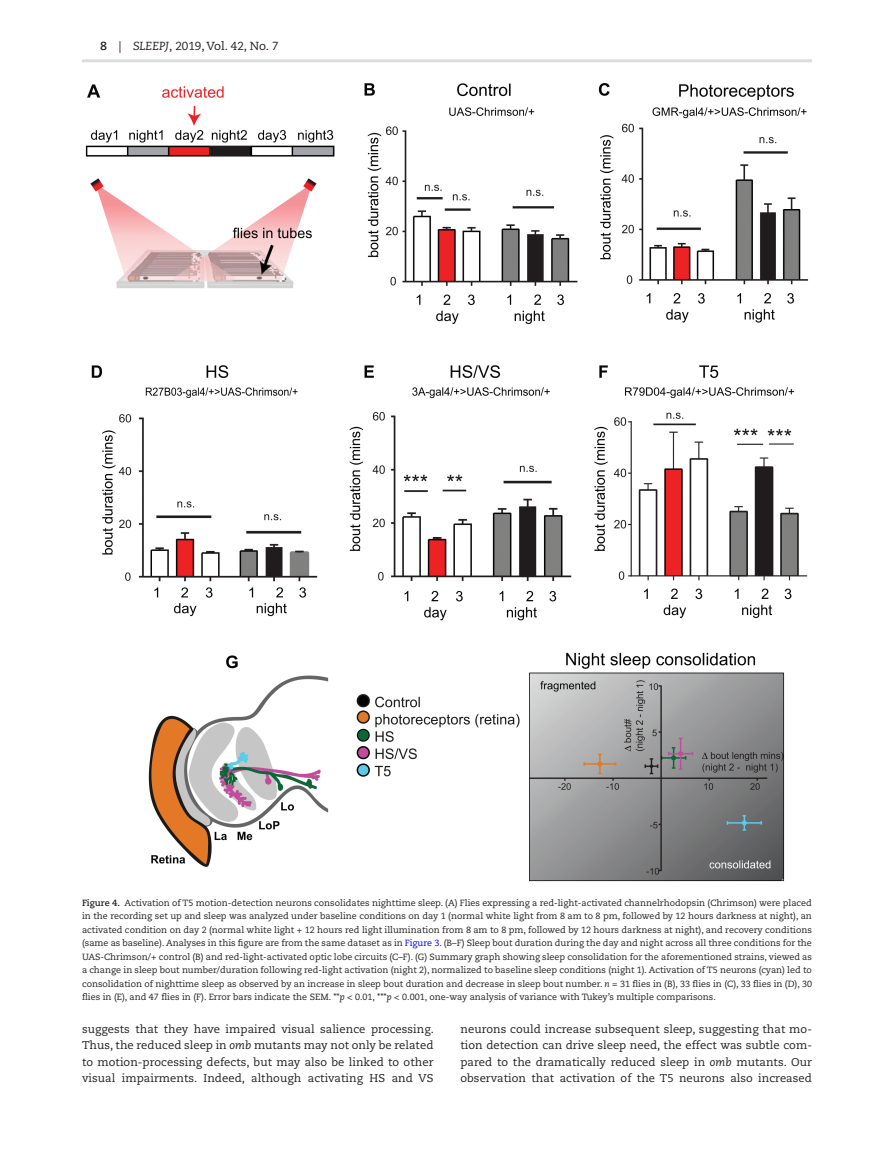
<style>
.page{position:relative;width:894px;height:1175px;background:#fff}
.page>*{position:absolute;margin:0;border:0;box-sizing:border-box;transform-origin:0 0}
.t1{font:11.7px "Caecilia LT Std";color:#231f20}
.t2{font:11.25px/16.5px "Caecilia LT Std";letter-spacing:.005em;color:#231f20;text-align:justify}
.t3{font:9px/13.5px "Caecilia LT Std";color:#231f20;text-align:justify}
.s1{font-weight:700}
.s2{font-style:italic}
.s3{color:#00f}
</style>
<div class="page">
<hr style="left:82px;top:59px;width:729px;height:3px;background:#dcdddf">
<img style="left:86px;top:83px;width:722px;height:798px">
<p class="t1" style="left:100px;top:39px;width:180px"><span class="s1">8</span> | <span class="s2">SLEEPJ</span>, 2019, Vol. 42, No. 7</p>
<p class="t3" style="left:82px;top:895px;width:731px"><span class="s1">Figure 4.</span> Activation of T5 motion-detection neurons consolidates nighttime sleep. (A) Flies expressing a red-light-activated channelrhodopsin (Chrimson) were placed in the recording set up and sleep was analyzed under baseline conditions on day 1 (normal white light from 8 am to 8 pm, followed by 12 hours darkness at night), an activated condition on day 2 (normal white light + 12 hours red light illumination from 8 am to 8 pm, followed by 12 hours darkness at night), and recovery conditions (same as baseline). Analyses in this figure are from the same dataset as in <span class="s3">Figure 3</span>. (B–F) Sleep bout duration during the day and night across all three conditions for the UAS-Chrimson/+ control (B) and red-light-activated optic lobe circuits (C–F). (G) Summary graph showing sleep consolidation for the aforementioned strains, viewed as a change in sleep bout number/duration following red-light activation (night 2), normalized to baseline sleep conditions (night 1). Activation of T5 neurons (cyan) led to consolidation of nighttime sleep as observed by an increase in sleep bout duration and decrease in sleep bout number. <span class="s2">n</span> = 31 flies in (B), 33 flies in (C), 33 flies in (D), 30 flies in (E), and 47 flies in (F). Error bars indicate the SEM. **<span class="s2">p</span> &lt; 0.01, ***<span class="s2">p</span> &lt; 0.001, one-way analysis of variance with Tukey’s multiple comparisons.</p>
<p class="t2" style="left:82px;top:1020px;width:353px">suggests that they have impaired visual salience processing.<br>Thus, the reduced sleep in <span class="s2">omb</span> mutants may not only be related to motion-processing defects, but may also be linked to other visual impairments. Indeed, although activating HS and VS</p>
<p class="t2" style="left:460px;top:1020px;width:353px">neurons could increase subsequent sleep, suggesting that mo&shy;tion detection can drive sleep need, the effect was subtle com&shy;pared to the dramatically reduced sleep in <span class="s2">omb</span> mutants. Our observation that activation of the T5 neurons also increased</p>
</div>
